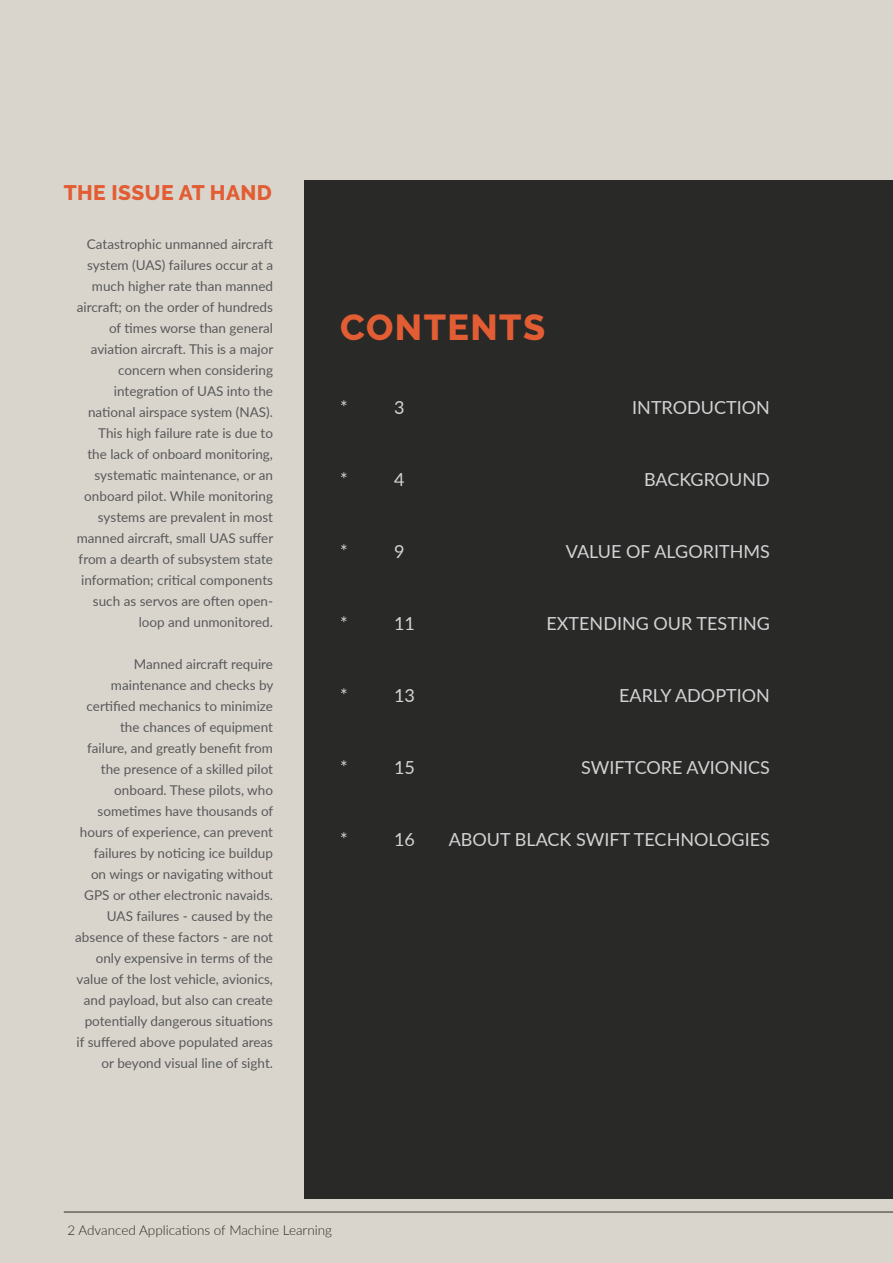
<style>
.page{position:relative;width:893px;height:1263px;background:#dad5cc}
.page>*{position:absolute;margin:0;border:0;box-sizing:border-box;transform-origin:0 0}
.t1{font:800 36px "Raleway";letter-spacing:.04em;color:#e25d34}
.t2{font:800 21px "Raleway";letter-spacing:.02em;color:#e25d34}
.t3{font:18px "Lato";color:#d1d3d4}
.t4{font:13.5px/21px "Lato";color:#58595b;text-align:right}
.t5{font:300 13.5px "Lato";color:#292927}
</style>
<div class="page">
<div style="left:305px;top:181px;width:588px;height:1018px;background:#292927"></div>
<hr style="left:64px;top:1212px;width:829px;height:1px;background:#292927">
<h2 class="t2" style="left:64px;top:181px;width:210px">THE ISSUE AT HAND</h2>
<p class="t4" style="left:77px;top:233px;width:198px">Catastrophic unmanned aircraft system (UAS) failures occur at a much higher rate than manned aircraft; on the order of hundreds of times worse than general aviation aircraft. This is a major concern when considering integration of UAS into the national airspace system (NAS).<br>This high failure rate is due to the lack of onboard monitoring, systematic maintenance, or an onboard pilot. While monitoring systems are prevalent in most manned aircraft, small UAS suffer from a dearth of subsystem state information; critical components such as servos are often open&shy;loop and unmonitored.</p>
<p class="t4" style="left:75px;top:653px;width:200px">Manned aircraft require maintenance and checks by certified mechanics to minimize the chances of equipment<br>failure, and greatly benefit from the presence of a skilled pilot onboard. These pilots, who sometimes have thousands of hours of experience, can prevent failures by noticing ice buildup<br>on wings or navigating without<br>GPS or other electronic navaids.<br>UAS failures - caused by the absence of these factors - are not only expensive in terms of the value of the lost vehicle, avionics, and payload, but also can create potentially dangerous situations if suffered above populated areas or beyond visual line of sight.</p>
<h1 class="t1" style="left:340px;top:307px;width:207px">CONTENTS</h1>
<h3 class="t3" style="left:340px;top:395px;width:9px">*</h3>
<h3 class="t3" style="left:394px;top:395px;width:12px">3</h3>
<h3 class="t3" style="left:632px;top:395px;width:139px">INTRODUCTION</h3>
<h3 class="t3" style="left:340px;top:467px;width:9px">*</h3>
<h3 class="t3" style="left:394px;top:467px;width:12px">4</h3>
<h3 class="t3" style="left:644px;top:467px;width:127px">BACKGROUND</h3>
<h3 class="t3" style="left:340px;top:539px;width:9px">*</h3>
<h3 class="t3" style="left:394px;top:539px;width:12px">9</h3>
<h3 class="t3" style="left:566px;top:539px;width:206px">VALUE OF ALGORITHMS</h3>
<h3 class="t3" style="left:340px;top:611px;width:9px">*</h3>
<h3 class="t3" style="left:394px;top:611px;width:22px">11</h3>
<h3 class="t3" style="left:547px;top:611px;width:225px">EXTENDING OUR TESTING</h3>
<h3 class="t3" style="left:340px;top:683px;width:9px">*</h3>
<h3 class="t3" style="left:394px;top:683px;width:22px">13</h3>
<h3 class="t3" style="left:619px;top:683px;width:152px">EARLY ADOPTION</h3>
<h3 class="t3" style="left:340px;top:755px;width:9px">*</h3>
<h3 class="t3" style="left:394px;top:755px;width:22px">15</h3>
<h3 class="t3" style="left:581px;top:755px;width:190px">SWIFTCORE AVIONICS</h3>
<h3 class="t3" style="left:340px;top:827px;width:9px">*</h3>
<h3 class="t3" style="left:394px;top:827px;width:22px">16</h3>
<h3 class="t3" style="left:449px;top:827px;width:323px">ABOUT BLACK SWIFT TECHNOLOGIES</h3>
<p class="t5" style="left:67px;top:1220px;width:266px">2 Advanced Applications of Machine Learning</p>
</div>
